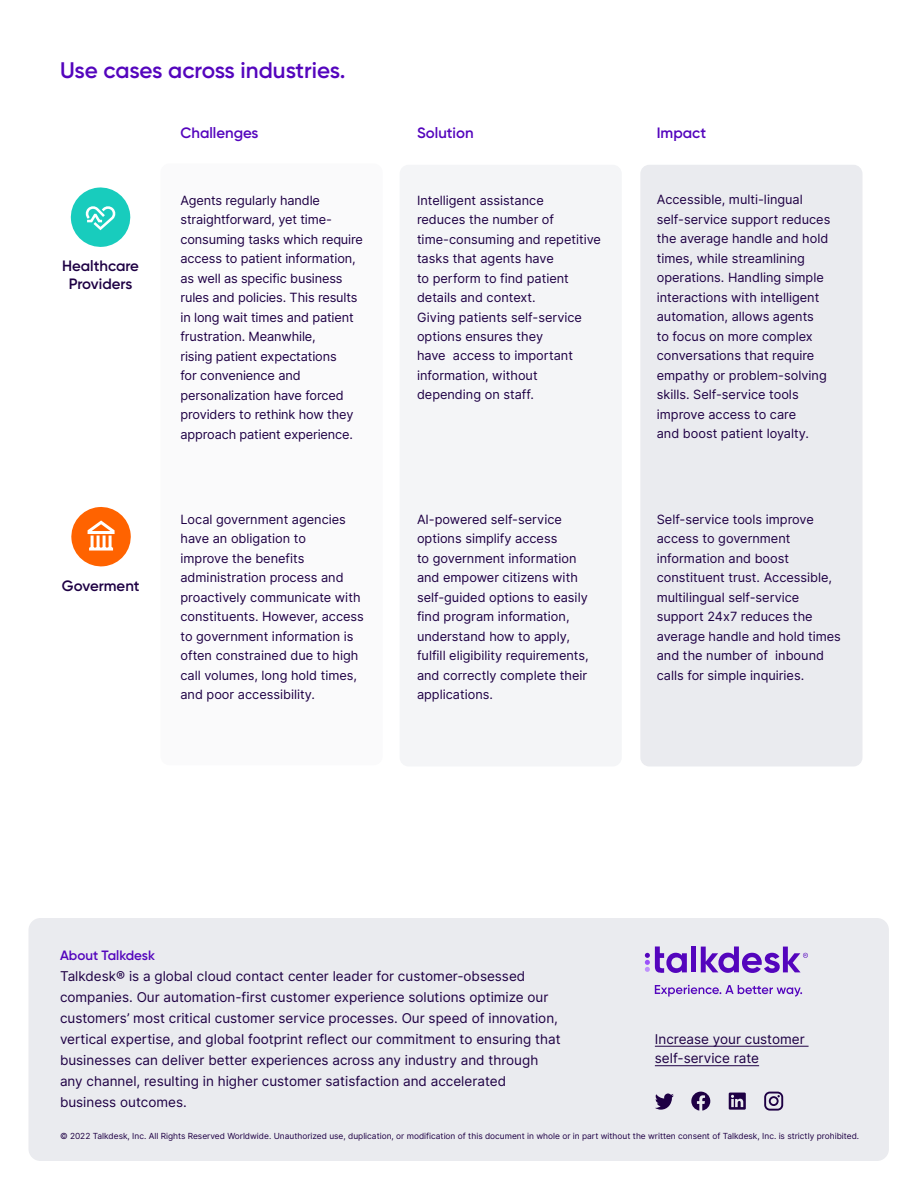
<style>
.page{position:relative;width:918px;height:1188px;background:#fff}
.page>*{position:absolute;margin:0;border:0;box-sizing:border-box;transform-origin:0 0}
.t1{font:600 22.5px "Gilroy";letter-spacing:-.005em;color:#5405bd}
.t2{font:600 15px/18px "Gilroy";color:#1e0044;text-align:center}
.t3{font:600 15px "Gilroy";color:#5405bd}
.t4{font:13.5px/21px "Inter";color:#1e0044}
.t5{font:600 13.5px "Gilroy";color:#5405bd}
.t6{font:12.75px/19.5px "Inter";color:#1e0044}
.t7{font:8.4px "Inter";color:#1e0044}
</style>
<div class="page">
<div style="left:28px;top:918px;width:861px;height:243px;background:#eaebef;border-radius:12px"></div>
<svg style="left:655px;top:1094px;width:19px;height:16px"></svg>
<svg style="left:691px;top:1092px;width:19px;height:19px"></svg>
<svg style="left:729px;top:1093px;width:17px;height:17px"></svg>
<svg style="left:764px;top:1092px;width:19px;height:19px"></svg>
<svg style="left:655px;top:985px;width:147px;height:12px"></svg>
<div style="left:691px;top:947px;width:5px;height:25px;background:#5405bd"></div>
<svg style="left:645px;top:946px;width:42px;height:27px"></svg>
<svg style="left:701px;top:946px;width:107px;height:27px"></svg>
<hr style="left:655px;top:1046px;width:154px;height:1px;background:#1e0044">
<hr style="left:655px;top:1065px;width:104px;height:1px;background:#1e0044">
<div style="left:400px;top:165px;width:222px;height:601px;background:#f4f5f7;border-radius:9px"></div>
<div style="left:640px;top:165px;width:223px;height:601px;background:#eaebef;border-radius:9px"></div>
<div style="left:160px;top:163px;width:223px;height:602px;background:#fafafb;border-radius:9px"></div>
<svg style="left:70px;top:187px;width:61px;height:60px"></svg>
<svg style="left:71px;top:507px;width:60px;height:60px"></svg>
<h1 class="t1" style="left:60px;top:56px;width:287px">Use cases across industries.</h1>
<p class="t2" style="left:62px;top:257px;width:78px">Healthcare<br>Providers</p>
<p class="t2" style="left:62px;top:577px;width:79px">Goverment</p>
<p class="t3" style="left:180px;top:123px;width:80px">Challenges</p>
<p class="t3" style="left:417px;top:123px;width:58px">Solution</p>
<p class="t3" style="left:657px;top:123px;width:51px">Impact</p>
<p class="t6" style="left:180px;top:190px;width:184px">Agents regularly handle straightforward, yet time&shy;consuming tasks which require access to patient information, as well as specific business rules and policies. This results in long wait times and patient frustration. Meanwhile,<br>rising patient expectations<br>for convenience and personalization have forced providers to rethink how they approach patient experience.</p>
<p class="t6" style="left:417px;top:190px;width:186px">Intelligent assistance<br>reduces the number of time-consuming and repetitive tasks that agents have<br>to perform to find patient details and context.<br>Giving patients self-service options ensures they<br>have access to important information, without depending on staff.</p>
<p class="t6" style="left:657px;top:190px;width:175px">Accessible, multi-lingual self-service support reduces the average handle and hold times, while streamlining operations. Handling simple interactions with intelligent automation, allows agents<br>to focus on more complex conversations that require empathy or problem-solving skills. Self-service tools improve access to care<br>and boost patient loyalty.</p>
<p class="t6" style="left:180px;top:509px;width:185px">Local government agencies have an obligation to<br>improve the benefits administration process and proactively communicate with constituents. However, access to government information is often constrained due to high call volumes, long hold times, and poor accessibility.</p>
<p class="t6" style="left:417px;top:509px;width:173px">AI-powered self-service options simplify access<br>to government information and empower citizens with self-guided options to easily find program information, understand how to apply, fulfill eligibility requirements, and correctly complete their applications.</p>
<p class="t6" style="left:657px;top:509px;width:186px">Self-service tools improve access to government information and boost constituent trust. Accessible, multilingual self-service support 24x7 reduces the average handle and hold times and the number of inbound calls for simple inquiries.</p>
<p class="t5" style="left:60px;top:946px;width:96px">About Talkdesk</p>
<p class="t4" style="left:60px;top:965px;width:502px">Talkdesk® is a global cloud contact center leader for customer-obsessed companies. Our automation-first customer experience solutions optimize our customers’ most critical customer service processes. Our speed of innovation, vertical expertise, and global footprint reflect our commitment to ensuring that businesses can deliver better experiences across any industry and through any channel, resulting in higher customer satisfaction and accelerated business outcomes.</p>
<p class="t4" style="left:655px;top:1029px;width:151px;line-height:19.5px">Increase your customer self-service rate</p>
<p class="t7" style="left:60px;top:1130px;width:801px">© 2022 Talkdesk, Inc. All Rights Reserved Worldwide. Unauthorized use, duplication, or modification of this document in whole or in part without the written consent of Talkdesk, Inc. is strictly prohibited.</p>
</div>
